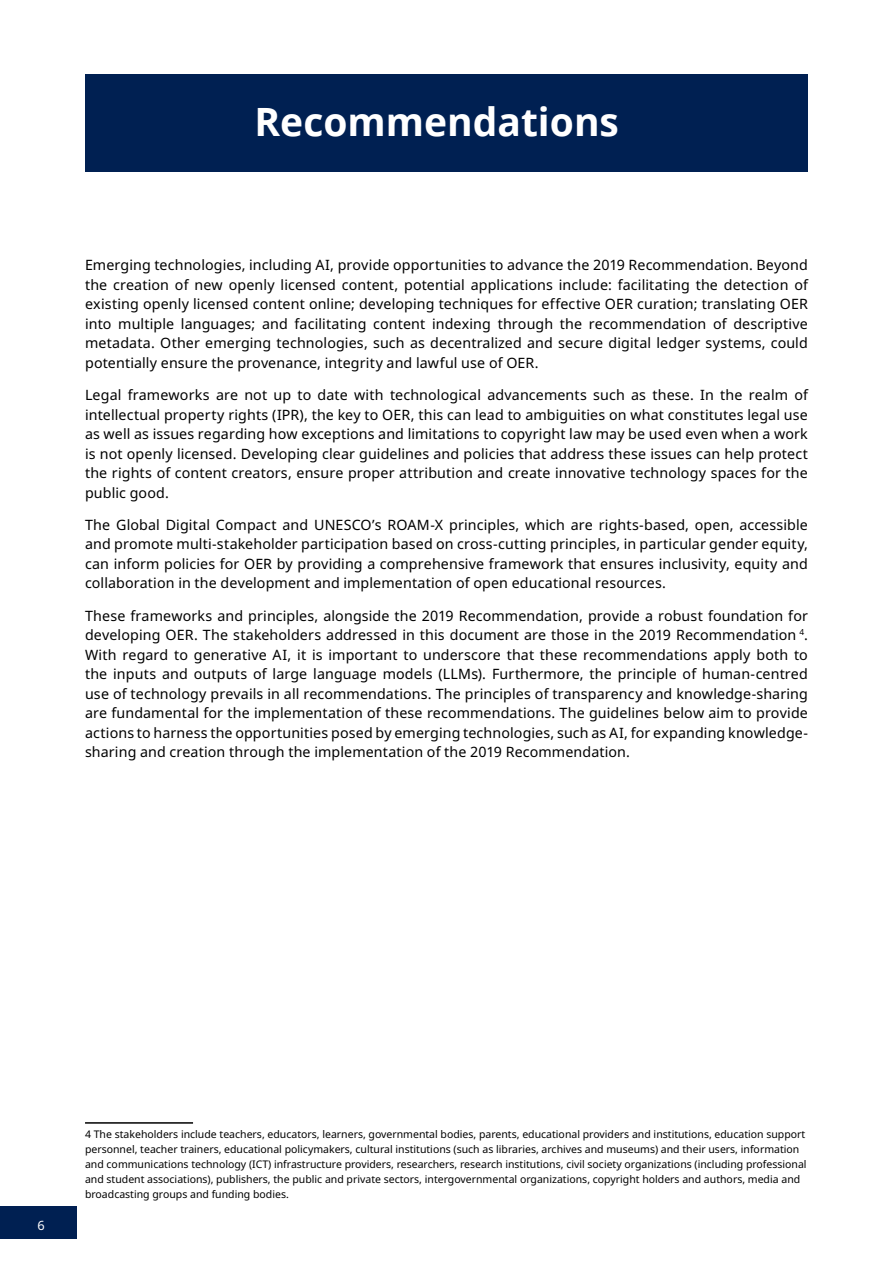
<style>
.page{position:relative;width:893px;height:1263px;background:#fff}
.page>*{position:absolute;margin:0;border:0;box-sizing:border-box;transform-origin:0 0}
.t1{font:700 39px "Noto Sans";color:#fff}
.t2{font:14.25px/19.5px "Noto Sans";letter-spacing:.01em;color:#000;text-align:justify}
.t3{font:12.75px "Noto Sans";color:#fff}
.t4{font:10.5px/15px "Noto Sans";color:#000}
.s1{color:#002052}
</style>
<div class="page">
<hr style="left:85px;top:1122px;width:108px;height:2px;background:#000">
<div style="left:85px;top:74px;width:723px;height:98px;background:#002052"></div>
<div style="left:0;top:1207px;width:77px;height:32px;background:#002052"></div>
<h1 class="t1" style="left:255px;top:94px;width:385px">Recommendations<span class="s1">s</span></h1>
<p class="t2" style="left:85px;top:256px;width:724px">Emerging technologies, including AI, provide opportunities to advance the 2019 Recommendation. Beyond the creation of new openly licensed content, potential applications include: facilitating the detection of existing openly licensed content online; developing techniques for effective OER curation; translating OER into multiple languages; and facilitating content indexing through the recommendation of descriptive metadata. Other emerging technologies, such as decentralized and secure digital ledger systems, could potentially ensure the provenance, integrity and lawful use of OER.</p>
<p class="t2" style="left:85px;top:386px;width:724px">Legal frameworks are not up to date with technological advancements such as these. In the realm of intellectual property rights (IPR), the key to OER, this can lead to ambiguities on what constitutes legal use as well as issues regarding how exceptions and limitations to copyright law may be used even when a work is not openly licensed. Developing clear guidelines and policies that address these issues can help protect the rights of content creators, ensure proper attribution and create innovative technology spaces for the public good.</p>
<p class="t2" style="left:85px;top:515px;width:724px">The Global Digital Compact and UNESCO’s ROAM-X principles, which are rights-based, open, accessible and promote multi-stakeholder participation based on cross-cutting principles, in particular gender equity, can inform policies for OER by providing a comprehensive framework that ensures inclusivity, equity and collaboration in the development and implementation of open educational resources.</p>
<p class="t2" style="left:85px;top:606px;width:724px">These frameworks and principles, alongside the 2019 Recommendation, provide a robust foundation for developing OER. The stakeholders addressed in this document are those in the 2019 Recommendation <sup>4</sup>.<br>With regard to generative AI, it is important to underscore that these recommendations apply both to the inputs and outputs of large language models (LLMs). Furthermore, the principle of human-centred use of technology prevails in all recommendations. The principles of transparency and knowledge-sharing are fundamental for the implementation of these recommendations. The guidelines below aim to provide actions to harness the opportunities posed by emerging technologies, such as AI, for expanding knowledge&shy;sharing and creation through the implementation of the 2019 Recommendation.</p>
<p class="t3" style="left:38px;top:1216px;width:9px">6</p>
<p class="t4" style="left:85px;top:1127px;width:723px">4 The stakeholders include teachers, educators, learners, governmental bodies, parents, educational providers and institutions, education support personnel, teacher trainers, educational policymakers, cultural institutions (such as libraries, archives and museums) and their users, information and communications technology (ICT) infrastructure providers, researchers, research institutions, civil society organizations (including professional and student associations), publishers, the public and private sectors, intergovernmental organizations, copyright holders and authors, media and broadcasting groups and funding bodies.</p>
</div>
